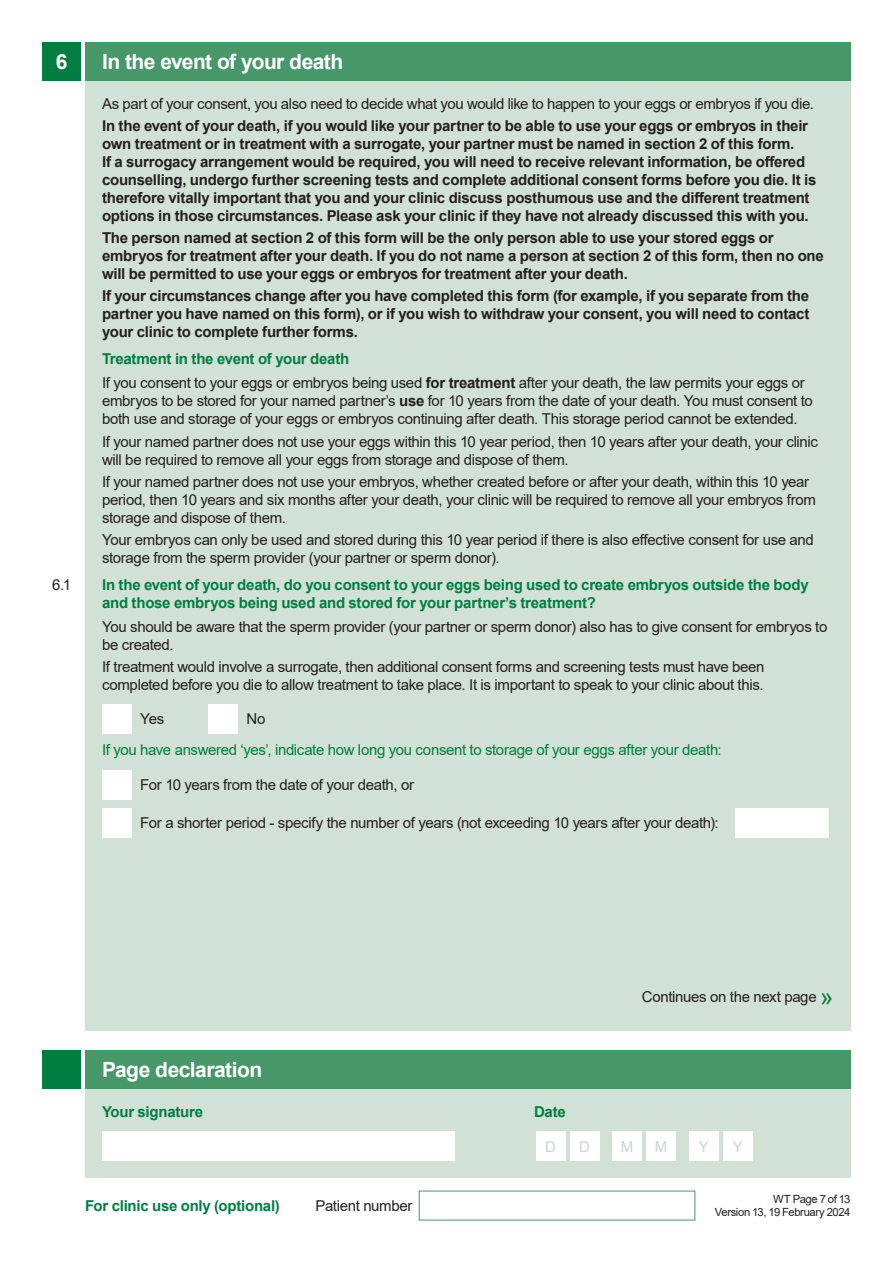
<style>
.page{position:relative;width:893px;height:1263px;background:#fff}
.page>*{position:absolute;margin:0;border:0;box-sizing:border-box;transform-origin:0 0}
.t1{font:700 21px "Arial";letter-spacing:-.025em;color:#fff}
.t2{font:15px/18px "Arial";letter-spacing:-.02em;color:#231f20}
.t3{font:700 15px/18px "Arial";letter-spacing:-.015em;color:#231f20}
.t4{font:700 15px/18px "Arial";letter-spacing:-.015em;color:#007e42}
.t5{font:15px "Arial";letter-spacing:-.025em;color:#007e42}
.t6{font:15px "Arial";color:#c5d9cb}
.t7{font:11.25px/13.5px "Arial";letter-spacing:-.035em;color:#231f20;text-align:right}
.s1{font-weight:700;color:#007e42}
.s2{font-weight:700}
.s3{font-size:24px;color:#007e42}
</style>
<div class="page">
<div style="left:85px;top:81px;width:765px;height:950px;background:#d2e1d5"></div>
<div style="left:102px;top:704px;width:30px;height:29px;background:#fff"></div>
<div style="left:208px;top:704px;width:30px;height:29px;background:#fff"></div>
<div style="left:102px;top:770px;width:30px;height:29px;background:#fff"></div>
<div style="left:102px;top:808px;width:30px;height:30px;background:#fff"></div>
<div style="left:736px;top:808px;width:93px;height:30px;background:#fff"></div>
<div style="left:85px;top:1089px;width:765px;height:89px;background:#d2e1d5"></div>
<div style="left:536px;top:1131px;width:30px;height:30px;background:#fff"></div>
<div style="left:570px;top:1131px;width:30px;height:30px;background:#fff"></div>
<div style="left:612px;top:1131px;width:30px;height:30px;background:#fff"></div>
<div style="left:646px;top:1131px;width:30px;height:30px;background:#fff"></div>
<div style="left:689px;top:1131px;width:30px;height:30px;background:#fff"></div>
<div style="left:723px;top:1131px;width:30px;height:30px;background:#fff"></div>
<div style="left:102px;top:1131px;width:353px;height:30px;background:#fff"></div>
<div style="left:43px;top:1050px;width:38px;height:39px;background:#007e42"></div>
<div style="left:85px;top:1050px;width:765px;height:39px;background:#479769"></div>
<div style="left:43px;top:43px;width:38px;height:38px;background:#007e42"></div>
<div style="left:85px;top:43px;width:765px;height:38px;background:#479769"></div>
<h1 class="t1" style="left:56px;top:47px;width:13px">6</h1>
<h1 class="t1" style="left:102px;top:47px;width:243px">In the event of your death</h1>
<p class="t2" style="left:52px;top:576px;width:20px">6.1</p>
<p class="t2" style="left:102px;top:94px;width:713px">As part of your consent, you also need to decide what you would like to happen to your eggs or embryos if you die.</p>
<p class="t3" style="left:102px;top:117px;width:716px">In the event of your death, if you would like your partner to be able to use your eggs or embryos in their own treatment or in treatment with a surrogate, your partner must be named in section 2 of this form.<br>If a surrogacy arrangement would be required, you will need to receive relevant information, be offered counselling, undergo further screening tests and complete additional consent forms before you die. It is therefore vitally important that you and your clinic discuss posthumous use and the different treatment options in those circumstances. Please ask your clinic if they have not already discussed this with you.</p>
<p class="t3" style="left:102px;top:229px;width:723px">The person named at section 2 of this form will be the only person able to use your stored eggs or embryos for treatment after your death. If you do not name a person at section 2 of this form, then no one will be permitted to use your eggs or embryos for treatment after your death.</p>
<p class="t3" style="left:102px;top:287px;width:709px;text-align:justify">If your circumstances change after you have completed this form (for example, if you separate from the partner you have named on this form), or if you wish to withdraw your consent, you will need to contact your clinic to complete further forms.</p>
<p class="t2" style="left:102px;top:346px;width:704px;line-height:24.3px"><span class="s1">Treatment in the event of your death<br></span>If you consent to your eggs or embryos being used <span class="s2">for treatment</span> after your death, the law permits your eggs or</p>
<p class="t2" style="left:102px;top:392px;width:712px">embryos to be stored for your named partner’s <span class="s2">use</span> for 10 years from the date of your death. You must consent to both use and storage of your eggs or embryos continuing after death. This storage period cannot be extended.</p>
<p class="t2" style="left:102px;top:432px;width:717px">If your named partner does not use your eggs within this 10 year period, then 10 years after your death, your clinic will be required to remove all your eggs from storage and dispose of them.</p>
<p class="t2" style="left:102px;top:472px;width:715px">If your named partner does not use your embryos, whether created before or after your death, within this 10 year period, then 10 years and six months after your death, your clinic will be required to remove all your embryos from storage and dispose of them.</p>
<p class="t2" style="left:102px;top:531px;width:713px">Your embryos can only be used and stored during this 10 year period if there is also effective consent for use and storage from the sperm provider (your partner or sperm donor).</p>
<p class="t4" style="left:102px;top:575px;width:708px">In the event of your death, do you consent to your eggs being used to create embryos outside the body and those embryos being used and stored for your partner’s treatment?</p>
<p class="t2" style="left:102px;top:618px;width:727px">You should be aware that the sperm provider (your partner or sperm donor) also has to give consent for embryos to be created.</p>
<p class="t2" style="left:102px;top:658px;width:664px">If treatment would involve a surrogate, then additional consent forms and screening tests must have been completed before you die to allow treatment to take place. It is important to speak to your clinic about this.</p>
<p class="t2" style="left:140px;top:710px;width:25px">Yes</p>
<p class="t2" style="left:247px;top:710px;width:20px">No</p>
<p class="t5" style="left:102px;top:739px;width:621px">If you have answered ‘yes’, indicate how long you consent to storage of your eggs after your death:</p>
<p class="t2" style="left:140px;top:776px;width:275px">For 10 years from the date of your death, or</p>
<p class="t2" style="left:140px;top:814px;width:580px">For a shorter period - specify the number of years (not exceeding 10 years after your death):</p>
<h1 class="t1" style="left:102px;top:1055px;width:162px">Page declaration</h1>
<p class="t2" style="left:642px;top:987px;width:193px">Continues on the next page <span class="s3">»</span></p>
<p class="t4" style="left:102px;top:1102px;width:102px">Your signature</p>
<p class="t4" style="left:534px;top:1102px;width:33px">Date</p>
<p class="t6" style="left:545px;top:1136px;width:12px">D</p>
<p class="t6" style="left:579px;top:1136px;width:12px">D</p>
<p class="t6" style="left:621px;top:1136px;width:14px">M</p>
<p class="t6" style="left:655px;top:1136px;width:14px">M</p>
<p class="t6" style="left:699px;top:1136px;width:12px">Y</p>
<p class="t6" style="left:733px;top:1136px;width:12px">Y</p>
<p class="t4" style="left:85px;top:1197px;width:196px">For clinic use only (optional)</p>
<p class="t2" style="left:316px;top:1197px;width:98px">Patient number</p>
<p class="t7" style="left:715px;top:1192px;width:137px">WT Page 7 of 13<br>Version 13, 19 February 2024</p>
</div>
